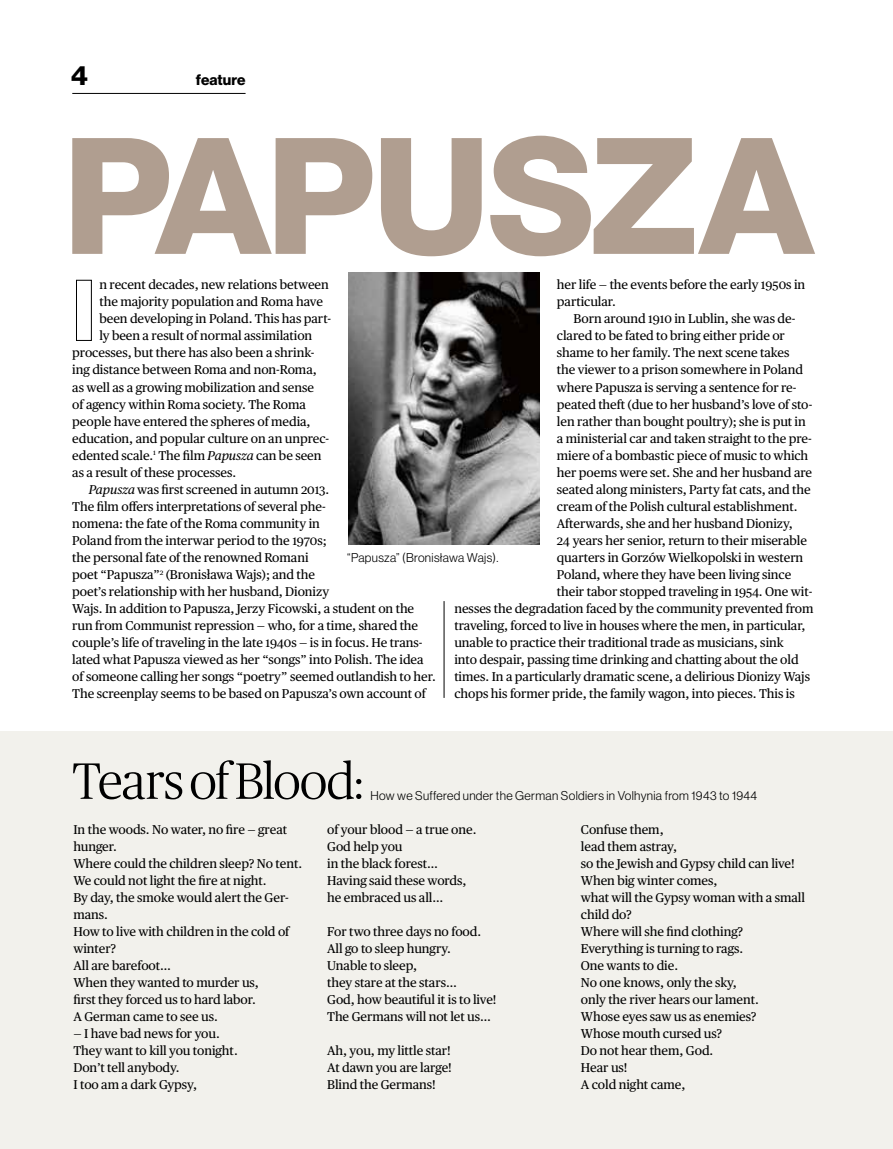
<style>
.page{position:relative;width:893px;height:1149px;background:#fff}
.page>*{position:absolute;margin:0;border:0;box-sizing:border-box;transform-origin:0 0}
.t1{font:800 162px "Helvetica Neue LT Pro";letter-spacing:-.03em;color:#b09e90}
.t2{font:300 51px "Publico Headline";letter-spacing:-.02em;color:#000}
.t3{font:27px "N Haas Grotesk DS Pro 75 Bd";color:#000}
.t4{font:15px "N Haas Grotesk DS Pro 75 Bd";letter-spacing:.005em;color:#000}
.t5{font:12.75px/17px "Publico Text";letter-spacing:-.005em;color:#000}
.t6{font:12.45px "N Haas Grotesk DS Pro 45 Lt";letter-spacing:.025em;color:#000}
.s1{font-style:italic}
</style>
<div class="page">
<div style="left:0;top:731px;width:893px;height:417px;background:#f2f1ec"></div>
<div style="left:76px;top:280px;width:16px;height:61px;border:1px solid #000"></div>
<hr style="left:444px;top:601px;width:1px;height:96px;background:#000">
<img style="left:348px;top:272px;width:192px;height:272px">
<hr style="left:72px;top:93px;width:174px;height:1px;background:#000">
<h3 class="t3" style="left:71px;top:60px;width:18px">4</h3>
<p class="t4" style="left:196px;top:71px;width:51px">feature</p>
<h1 class="t1" style="left:62px;top:100px;width:753px">PAPUSZA</h1>
<p class="t5" style="left:99px;top:275px;width:231px">n recent decades, new relations between</p>
<p class="t5" style="left:99px;top:292px;width:225px">the majority population and Roma have</p>
<p class="t5" style="left:99px;top:309px;width:233px">been developing in Poland. This has part-</p>
<p class="t5" style="left:99px;top:326px;width:214px">ly been a result of normal assimilation</p>
<p class="t5" style="left:72px;top:343px;width:244px">processes, but there has also been a shrink-</p>
<p class="t5" style="left:72px;top:360px;width:246px">ing distance between Roma and non-Roma,</p>
<p class="t5" style="left:72px;top:377px;width:243px">as well as a growing mobilization and sense</p>
<p class="t5" style="left:72px;top:394px;width:235px">of agency within Roma society. The Roma</p>
<p class="t5" style="left:72px;top:412px;width:240px">people have entered the spheres of media,</p>
<p class="t5" style="left:72px;top:429px;width:258px">education, and popular culture on an unprec-</p>
<p class="t5" style="left:72px;top:446px;width:251px">edented scale.<sup>1</sup> The film <span class="s1">Papusza</span> can be seen</p>
<p class="t5" style="left:72px;top:463px;width:165px">as a result of these processes.</p>
<p class="t5" style="left:89px;top:480px;width:242px"><span class="s1">Papusza</span> was first screened in autumn 2013.</p>
<p class="t5" style="left:72px;top:497px;width:255px">The film offers interpretations of several phe-</p>
<p class="t5" style="left:72px;top:514px;width:249px">nomena: the fate of the Roma community in</p>
<p class="t5" style="left:72px;top:531px;width:256px">Poland from the interwar period to the 1970s;</p>
<p class="t5" style="left:72px;top:548px;width:238px">the personal fate of the renowned Romani</p>
<p class="t5" style="left:72px;top:565px;width:244px">poet “Papusza”<sup>2</sup> (Bronisława Wajs); and the</p>
<p class="t5" style="left:72px;top:582px;width:258px">poet’s relationship with her husband, Dionizy</p>
<p class="t5" style="left:72px;top:599px;width:343px">Wajs. In addition to Papusza, Jerzy Ficowski, a student on the</p>
<p class="t5" style="left:72px;top:616px;width:347px">run from Communist repression — who, for a time, shared the</p>
<p class="t5" style="left:72px;top:633px;width:352px">couple’s life of traveling in the late 1940s — is in focus. He trans-</p>
<p class="t5" style="left:72px;top:650px;width:353px">lated what Papusza viewed as her “songs” into Polish. The idea</p>
<p class="t5" style="left:72px;top:667px;width:365px">of someone calling her songs “poetry” seemed outlandish to her.</p>
<p class="t5" style="left:72px;top:684px;width:355px">The screenplay seems to be based on Papusza’s own account of</p>
<p class="t5" style="left:557px;top:275px;width:250px">her life — the events before the early 1950s in particular.</p>
<p class="t5" style="left:573px;top:309px;width:223px">Born around 1910 in Lublin, she was de-</p>
<p class="t5" style="left:557px;top:326px;width:230px">clared to be fated to bring either pride or</p>
<p class="t5" style="left:557px;top:343px;width:234px">shame to her family. The next scene takes</p>
<p class="t5" style="left:557px;top:360px;width:247px">the viewer to a prison somewhere in Poland</p>
<p class="t5" style="left:557px;top:377px;width:241px">where Papusza is serving a sentence for re-</p>
<p class="t5" style="left:557px;top:394px;width:257px">peated theft (due to her husband’s love of sto-</p>
<p class="t5" style="left:557px;top:412px;width:250px">len rather than bought poultry); she is put in</p>
<p class="t5" style="left:557px;top:429px;width:256px">a ministerial car and taken straight to the pre-</p>
<p class="t5" style="left:557px;top:446px;width:253px">miere of a bombastic piece of music to which</p>
<p class="t5" style="left:557px;top:463px;width:257px">her poems were set. She and her husband are</p>
<p class="t5" style="left:557px;top:480px;width:255px">seated along ministers, Party fat cats, and the</p>
<p class="t5" style="left:557px;top:497px;width:242px">cream of the Polish cultural establishment.</p>
<p class="t5" style="left:557px;top:514px;width:237px">Afterwards, she and her husband Dionizy,</p>
<p class="t5" style="left:557px;top:531px;width:252px">24 years her senior, return to their miserable</p>
<p class="t5" style="left:557px;top:548px;width:248px">quarters in Gorzów Wielkopolski in western</p>
<p class="t5" style="left:557px;top:565px;width:236px">Poland, where they have been living since</p>
<p class="t5" style="left:557px;top:582px;width:257px">their tabor stopped traveling in 1954. One wit-</p>
<p class="t5" style="left:454px;top:599px;width:361px">nesses the degradation faced by the community prevented from</p>
<p class="t5" style="left:454px;top:616px;width:353px">traveling, forced to live in houses where the men, in particular,</p>
<p class="t5" style="left:454px;top:633px;width:331px">unable to practice their traditional trade as musicians, sink</p>
<p class="t5" style="left:454px;top:650px;width:346px">into despair, passing time drinking and chatting about the old</p>
<p class="t5" style="left:454px;top:667px;width:357px">times. In a particularly dramatic scene, a delirious Dionizy Wajs</p>
<p class="t5" style="left:454px;top:684px;width:342px">chops his former pride, the family wagon, into pieces. This is</p>
<p class="t6" style="left:347px;top:550px;width:153px">“Papusza” (Bronisława Wajs).</p>
<h2 class="t2" style="left:72px;top:746px;width:293px">Tears of Blood:</h2>
<p class="t6" style="left:370px;top:788px;width:388px">How we Suffered under the German Soldiers in Volhynia from 1943 to 1944</p>
<p class="t5" style="left:73px;top:820px;width:230px">In the woods. No water, no fire — great hunger.<br>Where could the children sleep? No tent.<br>We could not light the fire at night.<br>By day, the smoke would alert the Ger&shy;mans.<br>How to live with children in the cold of winter?<br>All are barefoot…<br>When they wanted to murder us,<br>first they forced us to hard labor.<br>A German came to see us.</p>
<p class="t5" style="left:73px;top:1024px;width:166px">— I have bad news for you.<br>They want to kill you tonight.<br>Don’t tell anybody.<br>I too am a dark Gypsy,</p>
<p class="t5" style="left:327px;top:820px;width:151px">of your blood — a true one.<br>God help you<br>in the black forest…<br>Having said these words, he embraced us all…</p>
<p class="t5" style="left:327px;top:922px;width:171px">For two three days no food.<br>All go to sleep hungry.<br>Unable to sleep,<br>they stare at the stars…<br>God, how beautiful it is to live!<br>The Germans will not let us…</p>
<p class="t5" style="left:327px;top:1041px;width:126px;text-align:justify">Ah, you, my little star!<br>At dawn you are large!<br>Blind the Germans!</p>
<p class="t5" style="left:581px;top:820px;width:226px">Confuse them,<br>lead them astray,<br>so the Jewish and Gypsy child can live!<br>When big winter comes,<br>what will the Gypsy woman with a small child do?<br>Where will she find clothing?<br>Everything is turning to rags.<br>One wants to die.<br>No one knows, only the sky,<br>only the river hears our lament.<br>Whose eyes saw us as enemies?<br>Whose mouth cursed us?<br>Do not hear them, God.<br>Hear us!<br>A cold night came,</p>
</div>
